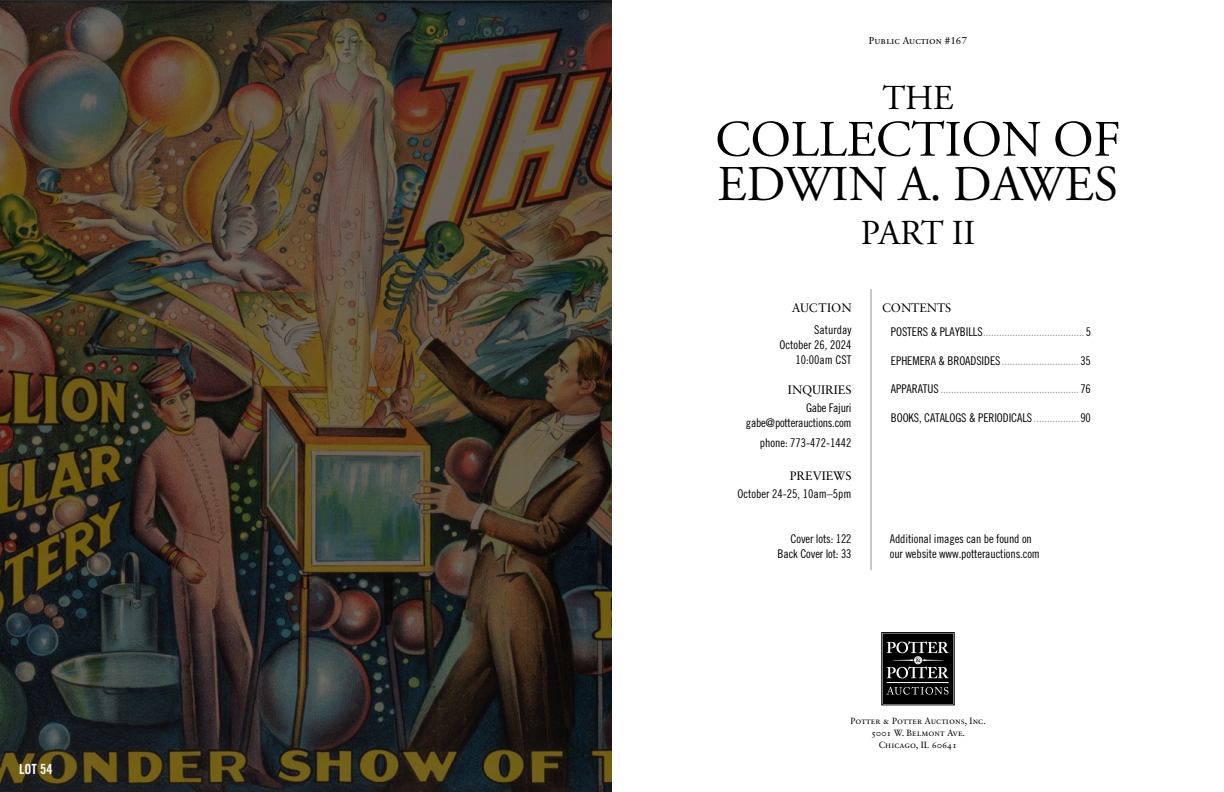
<style>
.page{position:relative;width:1224px;height:792px;background:#fff}
.page>*{position:absolute;margin:0;border:0;box-sizing:border-box;transform-origin:0 0}
.t1{font:51px "Adobe Garamond Pro";letter-spacing:-.005em;color:#000}
.t2{font:50px "Adobe Garamond Pro";letter-spacing:-.005em;color:#000}
.t3{font:35px "Adobe Garamond Pro";letter-spacing:-.005em;color:#000}
.t4{font:14px "Trade Gothic LT Std Bd Cn 20";color:#fff}
.t5{font:12.2px "Sabon LT Std";color:#000}
.t6{font:12px/15px "Trade Gothic LT Std Cn 18";letter-spacing:-.01em;color:#000;text-align:right}
.t7{font:12px "Trade Gothic LT Std Cn 18";letter-spacing:-.01em;color:#939598}
.t8{font:10px "Sabon LT Std";color:#000}
.t9{font:9px/12px "Sabon LT Std";letter-spacing:.01em;color:#000;text-align:center}
.s1{color:#000}
.s2{color:#939598}
</style>
<div class="page">
<svg style="left:882px;top:632px;width:72px;height:73px;background:#272727"></svg>
<hr style="left:887px;top:682px;width:62px;height:1px;background:#fff">
<hr style="left:870px;top:289px;width:2px;height:281px;background:#939598">
<img style="left:0;top:0;width:612px;height:792px">
<p class="t4" style="left:19px;top:760px;width:35px">LOT 54</p>
<p class="t8" style="left:869px;top:34px;width:100px">Public Auction #167</p>
<h3 class="t3" style="left:882px;top:77px;width:73px">THE</h3>
<h1 class="t1" style="left:715px;top:109px;width:407px">COLLECTION OF</h1>
<h2 class="t2" style="left:718px;top:154px;width:402px">EDWIN A. DAWES</h2>
<h3 class="t3" style="left:861px;top:212px;width:116px">PART II</h3>
<p class="t5" style="left:792px;top:300px;width:61px">AUCTION</p>
<p class="t6" style="left:780px;top:322px;width:73px">Saturday<br>October 26, 2024<br>10:00am CST</p>
<p class="t5" style="left:788px;top:383px;width:65px">INQUIRIES</p>
<p class="t6" style="left:746px;top:400px;width:107px">Gabe Fajuri gabe@potterauctions.com</p>
<p class="t6" style="left:760px;top:435px;width:93px">phone: 773-472-1442</p>
<p class="t5" style="left:790px;top:468px;width:63px">PREVIEWS</p>
<p class="t6" style="left:738px;top:486px;width:115px">October 24-25, 10am–5pm</p>
<p class="t6" style="left:778px;top:532px;width:75px">Cover lots: 122<br>Back Cover lot: 33</p>
<p class="t5" style="left:882px;top:301px;width:71px">CONTENTS</p>
<p class="t7" style="left:891px;top:325px;width:202px"><span class="s1">POSTERS &amp; PLAYBILLS</span>......................................<span class="s1">5</span></p>
<p class="t7" style="left:891px;top:353px;width:201px"><span class="s1">EPHEMERA &amp; BROADSIDES</span>.............................<span class="s1">35</span></p>
<p class="t7" style="left:891px;top:382px;width:202px"><span class="s1">APPARATUS</span> ....................................................<span class="s1">76</span></p>
<p class="t6" style="left:891px;top:410px;width:202px">BOOKS, CATALOGS &amp; PERIODICALS <span class="s2">.................</span>90</p>
<p class="t6" style="left:890px;top:532px;width:152px;text-align:left">Additional images can be found on our website www.potterauctions.com</p>
<p class="t9" style="left:850px;top:715px;width:137px">Potter &amp; Potter Auctions, Inc.<br>5001 W. Belmont Ave.<br>Chicago, IL 60641</p>
</div>
